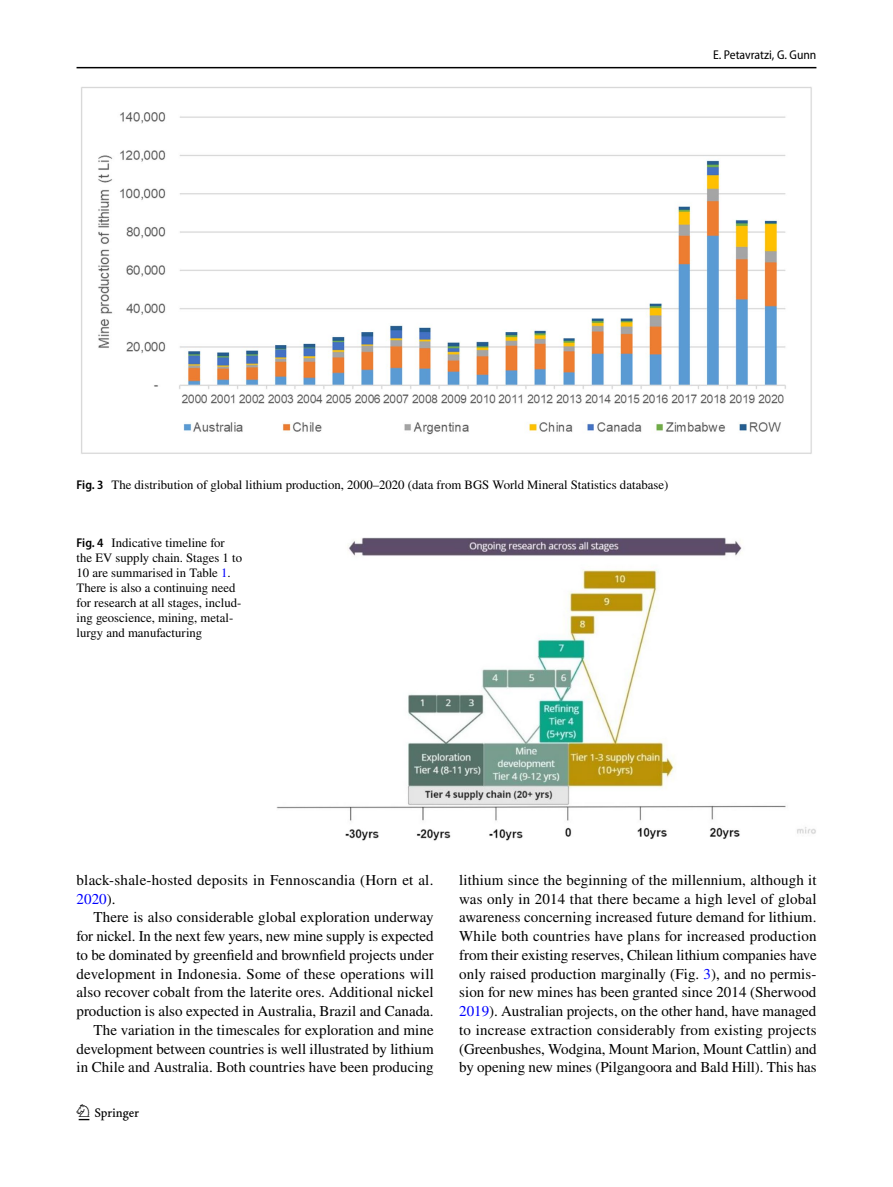
<style>
.page{position:relative;width:893px;height:1187px;background:#fff}
.page>*{position:absolute;margin:0;border:0;box-sizing:border-box;transform-origin:0 0}
.t1{font:22.5px "Springnew Regular 2";color:#000}
.t2{font:15px/18.8px "STIX";letter-spacing:.005em;color:#000}
.t3{font:12.75px/15px "STIX";color:#000}
.t4{font:semi-condensed 12.75px "Myriad Pro";color:#000}
.s1{font-family:"Myriad Pro";font-weight:600;font-stretch:semi-condensed}
.s2{color:#00f}
</style>
<div class="page">
<hr style="left:77px;top:67px;width:739px;height:1px;background:#000">
<img style="left:81px;top:87px;width:731px;height:367px">
<img style="left:276px;top:537px;width:540px;height:304px">
<p class="t4" style="left:713px;top:48px;width:105px">E. Petavratzi, G. Gunn</p>
<p class="t3" style="left:77px;top:478px;width:593px"><span class="s1">Fig. 3</span> The distribution of global lithium production, 2000–2020 (data from BGS World Mineral Statistics database)</p>
<p class="t3" style="left:77px;top:536px;width:167px"><span class="s1">Fig. 4</span> Indicative timeline for the EV supply chain. Stages 1 to<br>10 are summarised in Table <span class="s2">1</span>.<br>There is also a continuing need for research at all stages, includ&shy;ing geoscience, mining, metal&shy;lurgy and manufacturing</p>
<p class="t2" style="left:77px;top:871px;width:358px">black-shale-hosted deposits in Fennoscandia (Horn et al.<br><span class="s2">2020</span>).</p>
<p class="t2" style="left:77px;top:908px;width:359px;text-align:right">There is also considerable global exploration underway for nickel. In the next few years, new mine supply is expected to be dominated by greenfield and brownfield projects under development in Indonesia. Some of these operations will also recover cobalt from the laterite ores. Additional nickel production is also expected in Australia, Brazil and Canada.<br>The variation in the timescales for exploration and mine development between countries is well illustrated by lithium in Chile and Australia. Both countries have been producing</p>
<h1 class="t1" style="left:79px;top:1104px;width:62px">1 3</h1>
<p class="t2" style="left:459px;top:871px;width:359px;text-align:justify">lithium since the beginning of the millennium, although it was only in 2014 that there became a high level of global awareness concerning increased future demand for lithium.<br>While both countries have plans for increased production from their existing reserves, Chilean lithium companies have only raised production marginally (Fig. <span class="s2">3</span>), and no permis&shy;sion for new mines has been granted since 2014 (Sherwood <span class="s2">2019</span>). Australian projects, on the other hand, have managed to increase extraction considerably from existing projects (Greenbushes, Wodgina, Mount Marion, Mount Cattlin) and by opening new mines (Pilgangoora and Bald Hill). This has</p>
</div>
